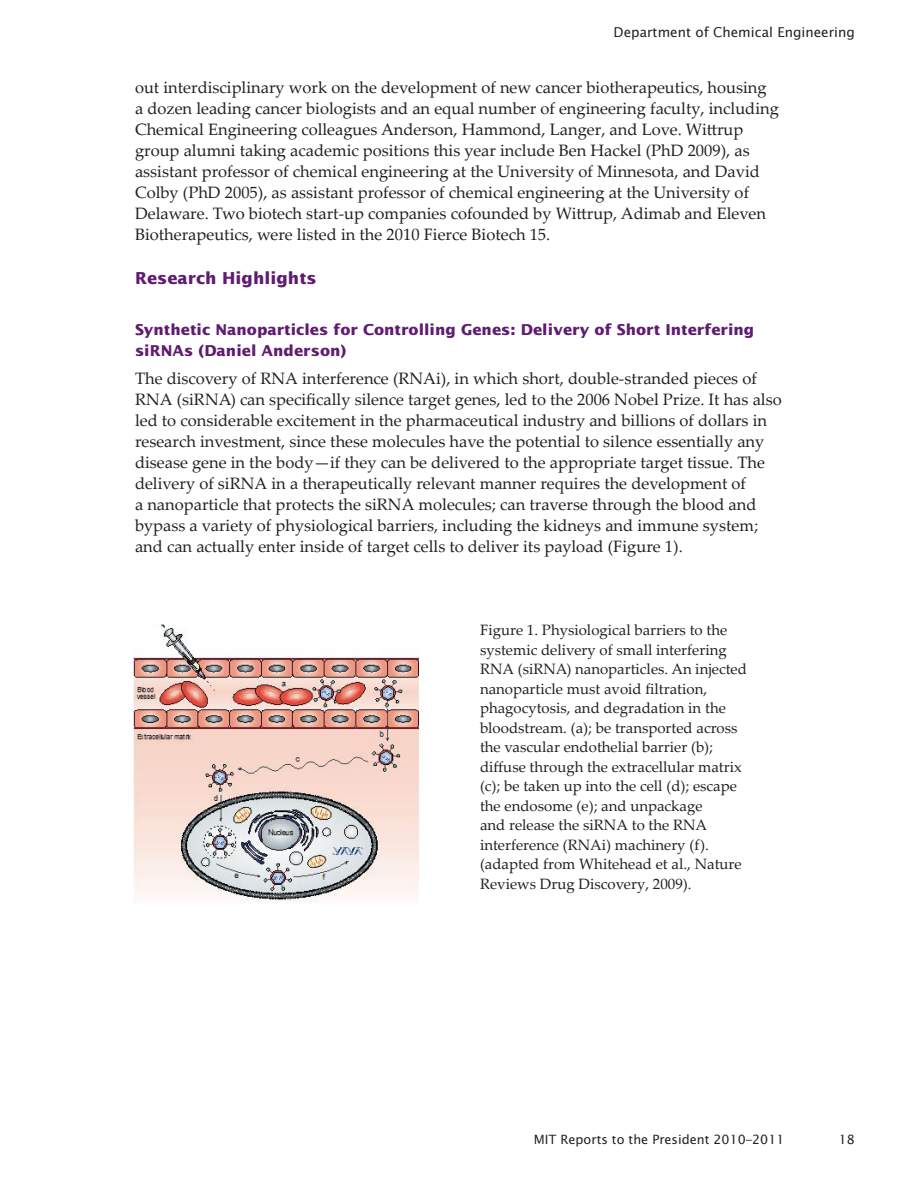
<style>
.page{position:relative;width:918px;height:1188px;background:#fff}
.page>*{position:absolute;margin:0;border:0;box-sizing:border-box;transform-origin:0 0}
.t1{font:16.5px/21px "Palatino Linotype";color:#231f20}
.Heading_2{font:700 16.5px "Lucida Sans Std";color:#5f1c70}
.Block_Text{font:15px/19.5px "Palatino Linotype";color:#231f20}
.Heading_3{font:700 15px/21px "Lucida Sans Std";color:#5f1c70}
.t2{font:13.5px "Lucida Sans Std";color:#231f20}
.t3{font:12.75px "Lucida Sans Std";color:#231f20}
</style>
<div class="page">
<img style="left:133px;top:624px;width:285px;height:278px">
<p class="t2" style="left:614px;top:25px;width:243px">Department of Chemical Engineering</p>
<p class="t1" style="left:135px;top:76px;width:645px">out interdisciplinary work on the development of new cancer biotherapeutics, housing a dozen leading cancer biologists and an equal number of engineering faculty, including Chemical Engineering colleagues Anderson, Hammond, Langer, and Love. Wittrup group alumni taking academic positions this year include Ben Hackel (PhD 2009), as assistant professor of chemical engineering at the University of Minnesota, and David Colby (PhD 2005), as assistant professor of chemical engineering at the University of Delaware. Two biotech start-up companies cofounded by Wittrup, Adimab and Eleven Biotherapeutics, were listed in the 2010 Fierce Biotech 15.</p>
<p class="Heading_2" style="left:135px;top:268px;width:183px">Research Highlights</p>
<p class="Heading_3" style="left:135px;top:319px;width:621px">Synthetic Nanoparticles for Controlling Genes: Delivery of Short Interfering siRNAs (Daniel Anderson)</p>
<p class="t1" style="left:135px;top:367px;width:648px">The discovery of RNA interference (RNAi), in which short, double-stranded pieces of RNA (siRNA) can specifically silence target genes, led to the 2006 Nobel Prize. It has also led to considerable excitement in the pharmaceutical industry and billions of dollars in research investment, since these molecules have the potential to silence essentially any disease gene in the body—if they can be delivered to the appropriate target tissue. The delivery of siRNA in a therapeutically relevant manner requires the development of<br>a nanoparticle that protects the siRNA molecules; can traverse through the blood and bypass a variety of physiological barriers, including the kidneys and immune system; and can actually enter inside of target cells to deliver its payload (Figure 1).</p>
<p class="Block_Text" style="left:480px;top:620px;width:269px">Figure 1. Physiological barriers to the systemic delivery of small interfering RNA (siRNA) nanoparticles. An injected nanoparticle must avoid filtration, phagocytosis, and degradation in the bloodstream. (a); be transported across the vascular endothelial barrier (b); diffuse through the extracellular matrix (c); be taken up into the cell (d); escape the endosome (e); and unpackage<br>and release the siRNA to the RNA interference (RNAi) machinery (f). (adapted from Whitehead et al., Nature Reviews Drug Discovery, 2009).</p>
<p class="t3" style="left:534px;top:1132px;width:252px">MIT Reports to the President 2010–2011</p>
<p class="t3" style="left:839px;top:1132px;width:18px">18</p>
</div>
